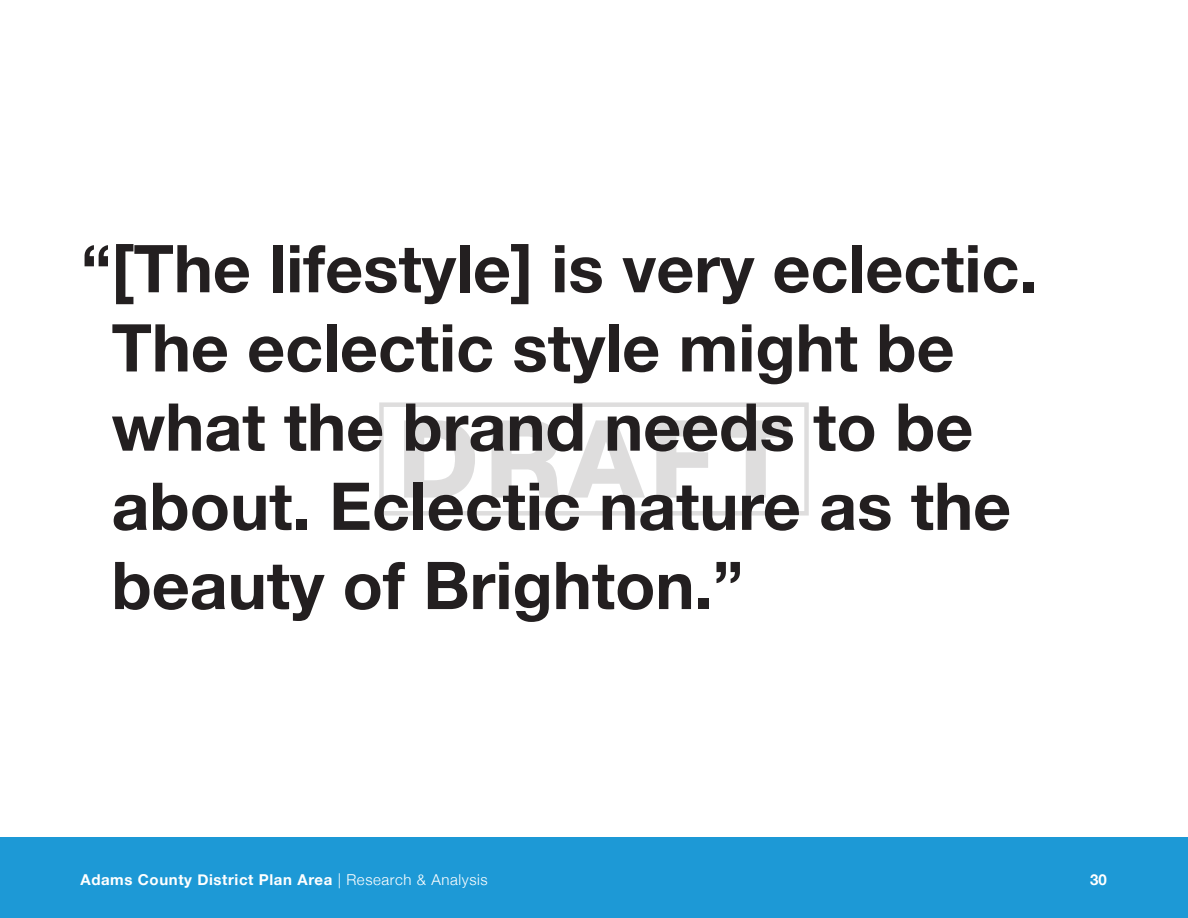
<style>
.page{position:relative;width:1188px;height:918px;background:#fff}
.page>*{position:absolute;margin:0;border:0;box-sizing:border-box;transform-origin:0 0}
.t1{font:800 108px "Helvetica Neue LT Std";letter-spacing:.05em;color:#231f20}
.t2{font:700 66px/79.2px "Helvetica Neue";color:#231f20}
.t3{font:700 15px "Helvetica Neue";letter-spacing:.04em;color:#fff}
.s1{font-weight:300}
</style>
<div class="page">
<div style="left:0;top:837px;width:1188px;height:81px;background:#1d99d6"></div>
<p class="t2" style="left:112px;top:231px;width:928px;text-indent:-31px">“[The lifestyle] is very eclectic.<br>The eclectic style might be what the brand needs to be about. Eclectic nature as the beauty of Brighton.”</p>
<h1 class="t1" style="left:397px;top:395px;width:395px">DRAFT</h1>
<p class="t3" style="left:80px;top:868px;width:409px">Adams County District Plan Area <span class="s1">| Research &amp; Analysis</span></p>
<p class="t3" style="left:1090px;top:868px;width:18px">30</p>
</div>
